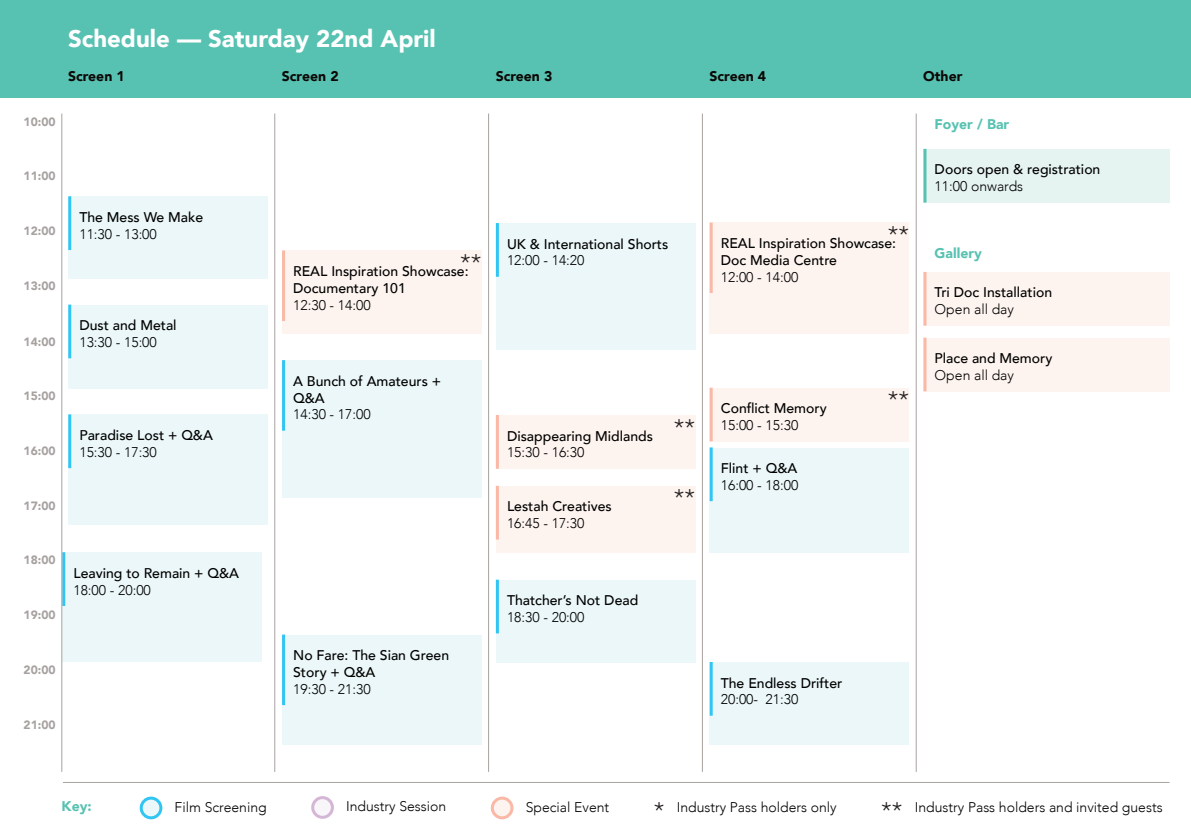
<style>
.page{position:relative;width:1191px;height:840px;background:#fff}
.page>*{position:absolute;margin:0;border:0;box-sizing:border-box;transform-origin:0 0}
.t1{font:900 24px "Avenir";color:#fff}
.t2{font:300 24px "Avenir";color:#231f20}
.t3{font:500 14px/16.8px "Avenir";color:#000}
.t4{font:300 14px "Avenir";color:#000}
.t5{font:900 14px "Avenir";color:#0c0806}
.t6{font:900 14px "Avenir";color:#58c2b2}
.t7{font:900 12px "Avenir";color:#a7a2a0}
</style>
<div class="page">
<div style="left:68px;top:196px;width:200px;height:82px;background:#ebf7f8"></div>
<hr style="left:68px;top:196px;width:3px;height:54px;background:#30c5f3">
<div style="left:68px;top:304px;width:200px;height:84px;background:#ebf7f8"></div>
<hr style="left:68px;top:304px;width:3px;height:54px;background:#30c5f3">
<div style="left:68px;top:414px;width:200px;height:110px;background:#ebf7f8"></div>
<hr style="left:68px;top:414px;width:3px;height:54px;background:#30c5f3">
<div style="left:62px;top:552px;width:200px;height:109px;background:#ebf7f8"></div>
<hr style="left:62px;top:552px;width:3px;height:53px;background:#30c5f3">
<div style="left:282px;top:360px;width:199px;height:137px;background:#ebf7f8"></div>
<hr style="left:282px;top:360px;width:3px;height:70px;background:#30c5f3">
<div style="left:282px;top:634px;width:199px;height:110px;background:#ebf7f8"></div>
<hr style="left:282px;top:634px;width:3px;height:70px;background:#30c5f3">
<div style="left:495px;top:223px;width:200px;height:126px;background:#ebf7f8"></div>
<hr style="left:496px;top:223px;width:3px;height:53px;background:#30c5f3">
<div style="left:709px;top:447px;width:200px;height:105px;background:#ebf7f8"></div>
<hr style="left:709px;top:447px;width:3px;height:54px;background:#30c5f3">
<div style="left:709px;top:661px;width:200px;height:83px;background:#ebf7f8"></div>
<hr style="left:709px;top:661px;width:3px;height:54px;background:#30c5f3">
<div style="left:495px;top:579px;width:200px;height:82px;background:#ebf7f8"></div>
<hr style="left:496px;top:579px;width:3px;height:54px;background:#30c5f3">
<div style="left:0;top:0;width:1191px;height:97px;background:#58c2b2"></div>
<hr style="left:702px;top:113px;width:1px;height:658px;background:#a7a2a0">
<hr style="left:916px;top:113px;width:1px;height:658px;background:#a7a2a0">
<hr style="left:488px;top:113px;width:1px;height:658px;background:#a7a2a0">
<hr style="left:274px;top:113px;width:1px;height:658px;background:#a7a2a0">
<hr style="left:61px;top:113px;width:1px;height:658px;background:#a7a2a0">
<div style="left:282px;top:250px;width:199px;height:83px;background:#fdf4ef"></div>
<hr style="left:282px;top:250px;width:3px;height:71px;background:#fab8a6">
<div style="left:495px;top:415px;width:200px;height:53px;background:#fdf4ef"></div>
<hr style="left:496px;top:415px;width:3px;height:53px;background:#fab8a6">
<div style="left:495px;top:485px;width:200px;height:67px;background:#fdf4ef"></div>
<hr style="left:496px;top:485px;width:3px;height:54px;background:#fab8a6">
<div style="left:709px;top:222px;width:200px;height:111px;background:#fdf4ef"></div>
<hr style="left:709px;top:222px;width:3px;height:71px;background:#fab8a6">
<div style="left:709px;top:387px;width:200px;height:54px;background:#fdf4ef"></div>
<hr style="left:709px;top:387px;width:3px;height:54px;background:#fab8a6">
<div style="left:923px;top:272px;width:246px;height:53px;background:#fdf4ef"></div>
<hr style="left:923px;top:272px;width:3px;height:53px;background:#fab8a6">
<div style="left:923px;top:337px;width:246px;height:54px;background:#fdf4ef"></div>
<hr style="left:923px;top:337px;width:3px;height:54px;background:#fab8a6">
<hr style="left:63px;top:781px;width:1106px;height:1px;background:#a7a2a0">
<div style="left:141px;top:797px;width:20px;height:20px;background:#ebf7f8;border-radius:50%"></div>
<div style="left:140px;top:796px;width:22px;height:22px;border:3px solid #30c5f3;border-radius:50%"></div>
<div style="left:492px;top:797px;width:20px;height:20px;background:#fdf4ef;border-radius:50%"></div>
<div style="left:491px;top:796px;width:22px;height:22px;border:3px solid #fab8a6;border-radius:50%"></div>
<div style="left:313px;top:797px;width:19px;height:19px;background:#f9f6fa;border-radius:50%"></div>
<div style="left:311px;top:795px;width:23px;height:23px;border:3px solid #d4b6d6;border-radius:50%"></div>
<div style="left:923px;top:149px;width:246px;height:53px;background:#e6f4f1"></div>
<hr style="left:923px;top:149px;width:3px;height:53px;background:#58c2b2">
<h1 class="t1" style="left:68px;top:18px;width:369px">Schedule — Saturday 22nd April</h1>
<p class="t5" style="left:68px;top:64px;width:58px">Screen 1</p>
<p class="t5" style="left:282px;top:64px;width:58px">Screen 2</p>
<p class="t5" style="left:495px;top:64px;width:58px">Screen 3</p>
<p class="t5" style="left:709px;top:64px;width:58px">Screen 4</p>
<p class="t5" style="left:923px;top:64px;width:41px">Other</p>
<p class="t7" style="left:24px;top:111px;width:33px">10:00</p>
<p class="t7" style="left:24px;top:166px;width:33px">11:00</p>
<p class="t7" style="left:24px;top:221px;width:33px">12:00</p>
<p class="t7" style="left:24px;top:275px;width:33px">13:00</p>
<p class="t7" style="left:24px;top:331px;width:33px">14:00</p>
<p class="t7" style="left:24px;top:385px;width:33px">15:00</p>
<p class="t7" style="left:24px;top:440px;width:33px">16:00</p>
<p class="t7" style="left:24px;top:495px;width:33px">17:00</p>
<p class="t7" style="left:24px;top:549px;width:33px">18:00</p>
<p class="t7" style="left:24px;top:604px;width:33px">19:00</p>
<p class="t7" style="left:24px;top:659px;width:33px">20:00</p>
<p class="t7" style="left:24px;top:714px;width:33px">21:00</p>
<p class="t3" style="left:79px;top:208px;width:125px">The Mess We Make</p>
<p class="t4" style="left:79px;top:225px;width:79px">11:30 - 13:00</p>
<p class="t3" style="left:79px;top:316px;width:99px">Dust and Metal</p>
<p class="t4" style="left:79px;top:333px;width:79px">13:30 - 15:00</p>
<p class="t3" style="left:79px;top:425px;width:135px">Paradise Lost + Q&amp;A</p>
<p class="t4" style="left:79px;top:443px;width:79px">15:30 - 17:30</p>
<p class="t3" style="left:73px;top:563px;width:167px">Leaving to Remain + Q&amp;A</p>
<p class="t4" style="left:73px;top:581px;width:79px">18:00 - 20:00</p>
<h1 class="t2" style="left:460px;top:248px;width:23px">**</h1>
<p class="t3" style="left:293px;top:262px;width:177px">REAL Inspiration Showcase:<br>Documentary 101</p>
<p class="t4" style="left:293px;top:296px;width:79px">12:30 - 14:00</p>
<p class="t3" style="left:293px;top:371px;width:149px">A Bunch of Amateurs +<br>Q&amp;A</p>
<p class="t4" style="left:293px;top:406px;width:79px">14:30 - 17:00</p>
<p class="t3" style="left:293px;top:645px;width:157px">No Fare: The Sian Green<br>Story + Q&amp;A</p>
<p class="t4" style="left:293px;top:680px;width:79px">19:30 - 21:30</p>
<p class="t3" style="left:507px;top:234px;width:163px">UK &amp; International Shorts</p>
<p class="t4" style="left:507px;top:252px;width:79px">12:00 - 14:20</p>
<h1 class="t2" style="left:887px;top:220px;width:23px">**</h1>
<p class="t3" style="left:721px;top:234px;width:177px">REAL Inspiration Showcase:<br>Doc Media Centre</p>
<p class="t4" style="left:721px;top:268px;width:79px">12:00 - 14:00</p>
<p class="t3" style="left:507px;top:426px;width:147px">Disappearing Midlands</p>
<p class="t4" style="left:507px;top:444px;width:79px">15:30 - 16:30</p>
<p class="t3" style="left:507px;top:497px;width:106px">Lestah Creatives</p>
<p class="t4" style="left:507px;top:514px;width:79px">16:45 - 17:30</p>
<h1 class="t2" style="left:674px;top:413px;width:23px">**</h1>
<h1 class="t2" style="left:674px;top:483px;width:23px">**</h1>
<p class="t3" style="left:507px;top:591px;width:133px">Thatcher’s Not Dead</p>
<p class="t4" style="left:507px;top:608px;width:79px">18:30 - 20:00</p>
<p class="t3" style="left:721px;top:399px;width:107px">Conflict Memory</p>
<p class="t4" style="left:721px;top:416px;width:79px">15:00 - 15:30</p>
<p class="t3" style="left:721px;top:458px;width:78px">Flint + Q&amp;A</p>
<p class="t4" style="left:721px;top:476px;width:79px">16:00 - 18:00</p>
<p class="t3" style="left:721px;top:673px;width:123px">The Endless Drifter</p>
<p class="t4" style="left:721px;top:690px;width:79px">20:00- 21:30</p>
<h1 class="t2" style="left:887px;top:385px;width:23px">**</h1>
<p class="t6" style="left:934px;top:112px;width:76px">Foyer / Bar</p>
<p class="t3" style="left:934px;top:160px;width:167px">Doors open &amp; registration</p>
<p class="t4" style="left:934px;top:178px;width:90px">11:00 onwards</p>
<p class="t6" style="left:934px;top:241px;width:49px">Gallery</p>
<p class="t3" style="left:934px;top:283px;width:119px">Tri Doc Installation</p>
<p class="t4" style="left:934px;top:301px;width:81px">Open all day</p>
<p class="t3" style="left:934px;top:349px;width:119px">Place and Memory</p>
<p class="t4" style="left:934px;top:366px;width:81px">Open all day</p>
<p class="t6" style="left:62px;top:793px;width:32px">Key:</p>
<p class="t4" style="left:175px;top:798px;width:94px">Film Screening</p>
<p class="t4" style="left:346px;top:797px;width:102px">Industry Session</p>
<p class="t4" style="left:526px;top:798px;width:85px">Special Event</p>
<p class="t4" style="left:676px;top:798px;width:162px">Industry Pass holders only</p>
<h1 class="t2" style="left:654px;top:795px;width:12px">*</h1>
<p class="t4" style="left:915px;top:798px;width:249px">Industry Pass holders and invited guests</p>
<h1 class="t2" style="left:881px;top:795px;width:23px">**</h1>
</div>
